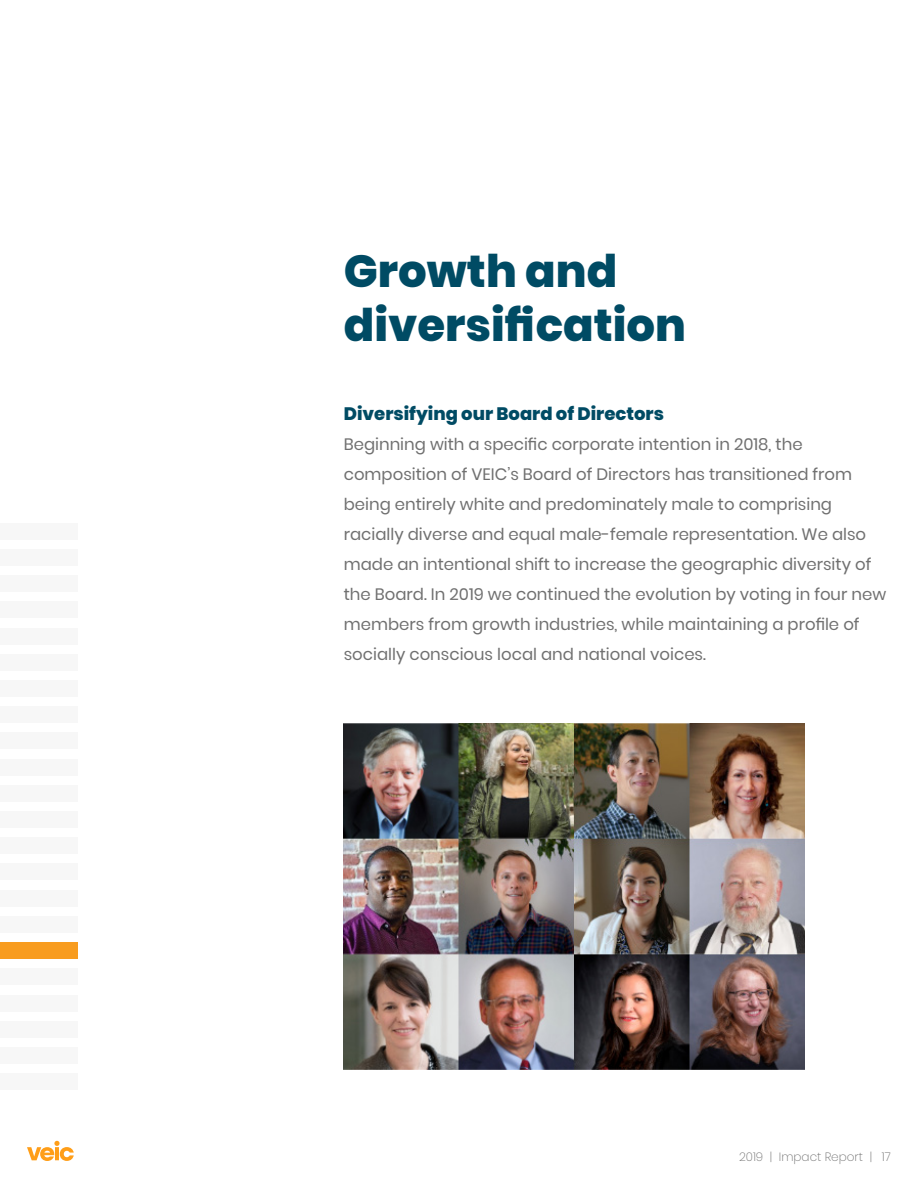
<style>
.page{position:relative;width:918px;height:1188px;background:#fff}
.page>*{position:absolute;margin:0;border:0;box-sizing:border-box;transform-origin:0 0}
.t1{font:800 45px/54px "Poppins";color:#004b64}
.t2{font:800 18px "Poppins";color:#004b64}
.t3{font:16.5px/30px "Poppins";color:#707070}
.t4{font:200 12px "Poppins";color:#707070}
</style>
<div class="page">
<svg style="left:27px;top:1141px;width:47px;height:20px"></svg>
<img style="left:344px;top:724px;width:461px;height:345px">
<div style="left:0;top:811px;width:78px;height:17px;background:#f7f7f7"></div>
<div style="left:0;top:654px;width:78px;height:16px;background:#f7f7f7"></div>
<div style="left:0;top:969px;width:78px;height:16px;background:#f7f7f7"></div>
<div style="left:0;top:576px;width:78px;height:16px;background:#f7f7f7"></div>
<div style="left:0;top:890px;width:78px;height:16px;background:#f7f7f7"></div>
<div style="left:0;top:733px;width:78px;height:16px;background:#f7f7f7"></div>
<div style="left:0;top:1047px;width:78px;height:17px;background:#f7f7f7"></div>
<div style="left:0;top:523px;width:78px;height:16px;background:#f7f7f7"></div>
<div style="left:0;top:838px;width:78px;height:16px;background:#f7f7f7"></div>
<div style="left:0;top:680px;width:78px;height:17px;background:#f7f7f7"></div>
<div style="left:0;top:995px;width:78px;height:16px;background:#f7f7f7"></div>
<div style="left:0;top:602px;width:78px;height:16px;background:#f7f7f7"></div>
<div style="left:0;top:916px;width:78px;height:16px;background:#f7f7f7"></div>
<div style="left:0;top:759px;width:78px;height:16px;background:#f7f7f7"></div>
<div style="left:0;top:1074px;width:78px;height:16px;background:#f7f7f7"></div>
<div style="left:0;top:549px;width:78px;height:16px;background:#f7f7f7"></div>
<div style="left:0;top:864px;width:78px;height:16px;background:#f7f7f7"></div>
<div style="left:0;top:707px;width:78px;height:16px;background:#f7f7f7"></div>
<div style="left:0;top:1021px;width:78px;height:16px;background:#f7f7f7"></div>
<div style="left:0;top:628px;width:78px;height:16px;background:#f7f7f7"></div>
<div style="left:0;top:943px;width:78px;height:16px;background:#f89c1f"></div>
<div style="left:0;top:785px;width:78px;height:16px;background:#f7f7f7"></div>
<h1 class="t1" style="left:344px;top:244px;width:344px">Growth and diversification</h1>
<p class="t2" style="left:344px;top:403px;width:322px">Diversifying our Board of Directors</p>
<p class="t3" style="left:344px;top:429px;width:544px">Beginning with a specific corporate intention in 2018, the composition of VEIC’s Board of Directors has transitioned from being entirely white and predominately male to comprising racially diverse and equal male-female representation. We also made an intentional shift to increase the geographic diversity of the Board. In 2019 we continued the evolution by voting in four new members from growth industries, while maintaining a profile of socially conscious local and national voices.</p>
<p class="t4" style="left:739px;top:1150px;width:153px">2019 | Impact Report | 17</p>
</div>
